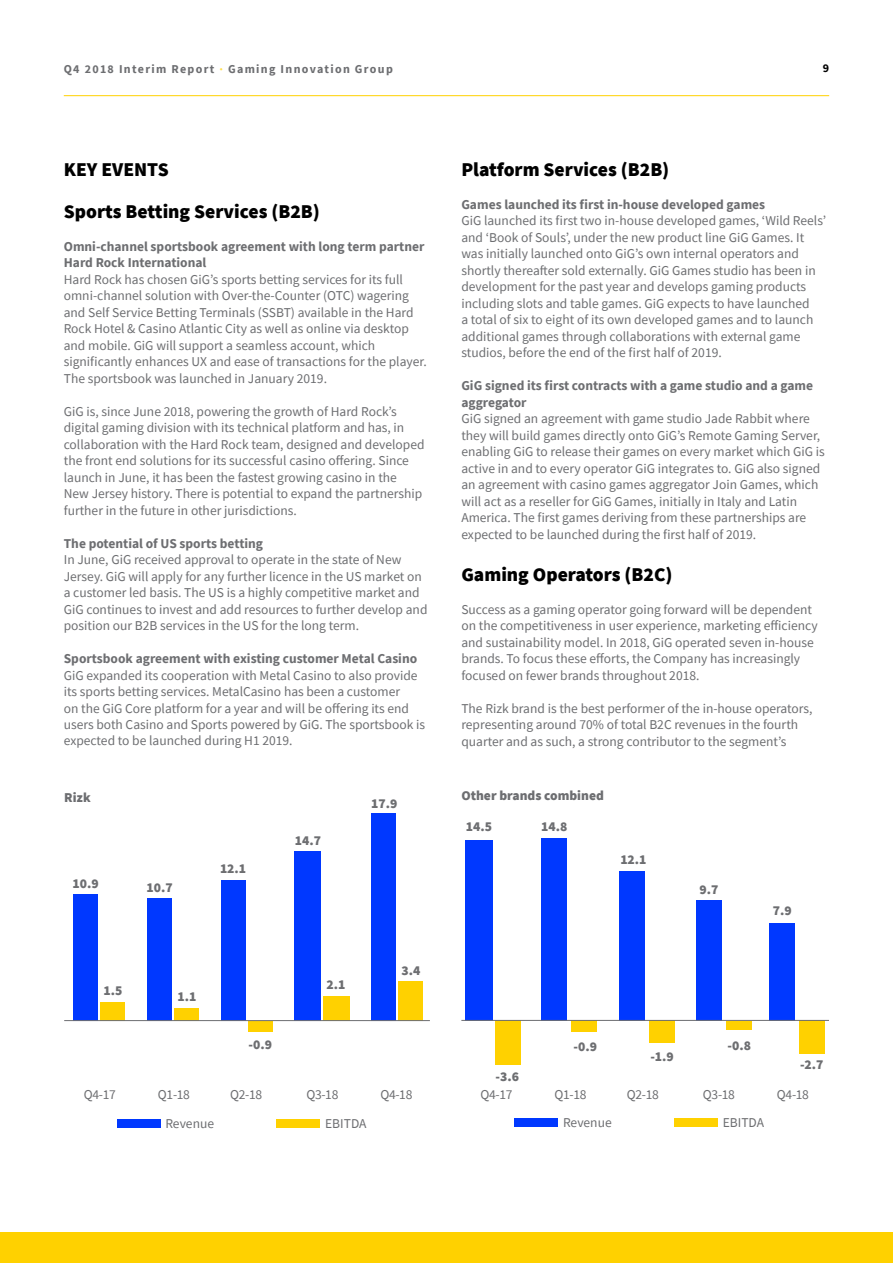
<style>
.page{position:relative;width:893px;height:1263px;background:#fff}
.page>*{position:absolute;margin:0;border:0;box-sizing:border-box;transform-origin:0 0}
.t1{font:900 19.5px/42px "Source Sans Pro";color:#000}
.t2{font:13.5px/16.5px "Source Sans Pro";color:#6d6e71}
.t3{font:700 13.5px/16.5px "Source Sans Pro";color:#6d6e71}
.t4{font:900 13.5px "Source Sans Pro";color:#6d6e71}
.t5{font:700 12px "Source Sans Pro";letter-spacing:.11em;color:#6d6e71}
.t6{font:700 12px "Source Sans Pro";color:#000}
.s1{color:#ffdf4d}
</style>
<div class="page">
<div style="left:0;top:1232px;width:893px;height:31px;background:#ffd100"></div>
<hr style="left:64px;top:95px;width:765px;height:1px;background:#ffd100">
<div style="left:117px;top:1119px;width:43px;height:9px;background:#0038ff"></div>
<div style="left:277px;top:1119px;width:43px;height:9px;background:#ffd100"></div>
<div style="left:515px;top:1118px;width:43px;height:9px;background:#0038ff"></div>
<div style="left:674px;top:1118px;width:44px;height:9px;background:#ffd100"></div>
<div style="left:371px;top:814px;width:24px;height:207px;background:#0038ff"></div>
<div style="left:294px;top:851px;width:27px;height:170px;background:#0038ff"></div>
<div style="left:221px;top:880px;width:25px;height:141px;background:#0038ff"></div>
<div style="left:147px;top:899px;width:25px;height:122px;background:#0038ff"></div>
<div style="left:73px;top:894px;width:25px;height:127px;background:#0038ff"></div>
<div style="left:398px;top:981px;width:25px;height:40px;background:#ffd100"></div>
<div style="left:323px;top:996px;width:26px;height:25px;background:#ffd100"></div>
<div style="left:248px;top:1021px;width:25px;height:10px;background:#ffd100"></div>
<div style="left:174px;top:1008px;width:25px;height:13px;background:#ffd100"></div>
<div style="left:101px;top:1002px;width:24px;height:19px;background:#ffd100"></div>
<hr style="left:64px;top:1020px;width:366px;height:1px;background:#6d6e71">
<div style="left:769px;top:923px;width:26px;height:97px;background:#0038ff"></div>
<div style="left:696px;top:900px;width:26px;height:120px;background:#0038ff"></div>
<div style="left:619px;top:871px;width:26px;height:149px;background:#0038ff"></div>
<div style="left:541px;top:838px;width:26px;height:182px;background:#0038ff"></div>
<div style="left:465px;top:840px;width:28px;height:180px;background:#0038ff"></div>
<div style="left:799px;top:1020px;width:26px;height:34px;background:#ffd100"></div>
<div style="left:726px;top:1020px;width:26px;height:9px;background:#ffd100"></div>
<div style="left:649px;top:1020px;width:26px;height:23px;background:#ffd100"></div>
<div style="left:571px;top:1020px;width:26px;height:12px;background:#ffd100"></div>
<div style="left:494px;top:1020px;width:26px;height:45px;background:#ffd100"></div>
<hr style="left:461px;top:1020px;width:368px;height:1px;background:#6d6e71">
<p class="t5" style="left:64px;top:61px;width:331px">Q4 2018 Interim Report <span class="s1">·</span> Gaming Innovation Group</p>
<p class="t6" style="left:823px;top:60px;width:8px">9</p>
<h1 class="t1" style="left:64px;top:148px;width:258px">KEY EVENTS<br>Sports Betting Services (B2B)</h1>
<p class="t3" style="left:64px;top:238px;width:362px">Omni-channel sportsbook agreement with long term partner<br>Hard Rock International</p>
<p class="t2" style="left:64px;top:271px;width:364px">Hard Rock has chosen GiG’s sports betting services for its full omni-channel solution with Over-the-Counter (OTC) wagering and Self Service Betting Terminals (SSBT) available in the Hard Rock Hotel &amp; Casino Atlantic City as well as online via desktop and mobile. GiG will support a seamless account, which significantly enhances UX and ease of transactions for the player.<br>The sportsbook was launched in January 2019.</p>
<p class="t2" style="left:64px;top:403px;width:362px">GiG is, since June 2018, powering the growth of Hard Rock’s digital gaming division with its technical platform and has, in collaboration with the Hard Rock team, designed and developed the front end solutions for its successful casino offering. Since launch in June, it has been the fastest growing casino in the New Jersey history. There is potential to expand the partnership further in the future in other jurisdictions.</p>
<p class="t3" style="left:64px;top:535px;width:201px">The potential of US sports betting</p>
<p class="t2" style="left:64px;top:551px;width:365px">In June, GiG received approval to operate in the state of New Jersey. GiG will apply for any further licence in the US market on a customer led basis. The US is a highly competitive market and GiG continues to invest and add resources to further develop and position our B2B services in the US for the long term.</p>
<p class="t3" style="left:64px;top:650px;width:355px">Sportsbook agreement with existing customer Metal Casino</p>
<p class="t2" style="left:64px;top:667px;width:363px">GiG expanded its cooperation with Metal Casino to also provide its sports betting services. MetalCasino has been a customer<br>on the GiG Core platform for a year and will be offering its end users both Casino and Sports powered by GiG. The sportsbook is expected to be launched during H1 2019.</p>
<p class="t4" style="left:64px;top:788px;width:28px">Rizk</p>
<p class="t4" style="left:73px;top:874px;width:28px">10.9</p>
<p class="t4" style="left:147px;top:878px;width:28px">10.7</p>
<p class="t4" style="left:220px;top:859px;width:28px">12.1</p>
<p class="t4" style="left:295px;top:831px;width:28px">14.7</p>
<p class="t4" style="left:371px;top:794px;width:28px">17.9</p>
<p class="t4" style="left:103px;top:981px;width:20px">1.5</p>
<p class="t4" style="left:178px;top:987px;width:20px">1.1</p>
<p class="t4" style="left:248px;top:1035px;width:25px">-0.9</p>
<p class="t4" style="left:327px;top:975px;width:20px">2.1</p>
<p class="t4" style="left:401px;top:961px;width:20px">3.4</p>
<h1 class="t1" style="left:461px;top:148px;width:209px">Platform Services (B2B)</h1>
<p class="t3" style="left:461px;top:196px;width:305px">Games launched its first in-house developed games</p>
<p class="t2" style="left:461px;top:212px;width:366px">GiG launched its first two in-house developed games, ‘Wild Reels’ and ‘Book of Souls’, under the new product line GiG Games. It was initially launched onto GiG’s own internal operators and shortly thereafter sold externally. GiG Games studio has been in development for the past year and develops gaming products including slots and table games. GiG expects to have launched<br>a total of six to eight of its own developed games and to launch additional games through collaborations with external game studios, before the end of the first half of 2019.</p>
<p class="t3" style="left:461px;top:377px;width:353px">GiG signed its first contracts with a game studio and a game aggregator</p>
<p class="t2" style="left:461px;top:410px;width:365px">GiG signed an agreement with game studio Jade Rabbit where they will build games directly onto GiG’s Remote Gaming Server, enabling GiG to release their games on every market which GiG is active in and to every operator GiG integrates to. GiG also signed an agreement with casino games aggregator Join Games, which will act as a reseller for GiG Games, initially in Italy and Latin America. The first games deriving from these partnerships are expected to be launched during the first half of 2019.</p>
<h1 class="t1" style="left:461px;top:553px;width:213px">Gaming Operators (B2C)</h1>
<p class="t2" style="left:461px;top:601px;width:358px">Success as a gaming operator going forward will be dependent on the competitiveness in user experience, marketing efficiency and sustainability model. In 2018, GiG operated seven in-house brands. To focus these efforts, the Company has increasingly focused on fewer brands throughout 2018.</p>
<p class="t2" style="left:461px;top:700px;width:353px">The Rizk brand is the best performer of the in-house operators, representing around 70% of total B2C revenues in the fourth quarter and as such, a strong contributor to the segment’s</p>
<p class="t4" style="left:461px;top:786px;width:144px">Other brands combined</p>
<p class="t4" style="left:466px;top:817px;width:28px">14.5</p>
<p class="t4" style="left:541px;top:817px;width:28px">14.8</p>
<p class="t4" style="left:620px;top:850px;width:28px">12.1</p>
<p class="t4" style="left:699px;top:880px;width:20px">9.7</p>
<p class="t4" style="left:773px;top:901px;width:20px">7.9</p>
<p class="t4" style="left:495px;top:1067px;width:25px">-3.6</p>
<p class="t4" style="left:574px;top:1037px;width:25px">-0.9</p>
<p class="t4" style="left:728px;top:1036px;width:25px">-0.8</p>
<p class="t4" style="left:650px;top:1047px;width:25px">-1.9</p>
<p class="t4" style="left:800px;top:1055px;width:25px">-2.7</p>
<p class="t2" style="left:158px;top:1086px;width:33px">Q1-18</p>
<p class="t2" style="left:230px;top:1086px;width:33px">Q2-18</p>
<p class="t2" style="left:306px;top:1086px;width:33px">Q3-18</p>
<p class="t2" style="left:380px;top:1086px;width:33px">Q4-18</p>
<p class="t2" style="left:165px;top:1115px;width:50px">Revenue</p>
<p class="t2" style="left:325px;top:1115px;width:43px">EBITDA</p>
<p class="t2" style="left:84px;top:1086px;width:33px">Q4-17</p>
<p class="t2" style="left:480px;top:1086px;width:33px">Q4-17</p>
<p class="t2" style="left:555px;top:1086px;width:33px">Q1-18</p>
<p class="t2" style="left:627px;top:1086px;width:33px">Q2-18</p>
<p class="t2" style="left:703px;top:1086px;width:33px">Q3-18</p>
<p class="t2" style="left:777px;top:1086px;width:33px">Q4-18</p>
<p class="t2" style="left:563px;top:1114px;width:50px">Revenue</p>
<p class="t2" style="left:723px;top:1114px;width:43px">EBITDA</p>
</div>
